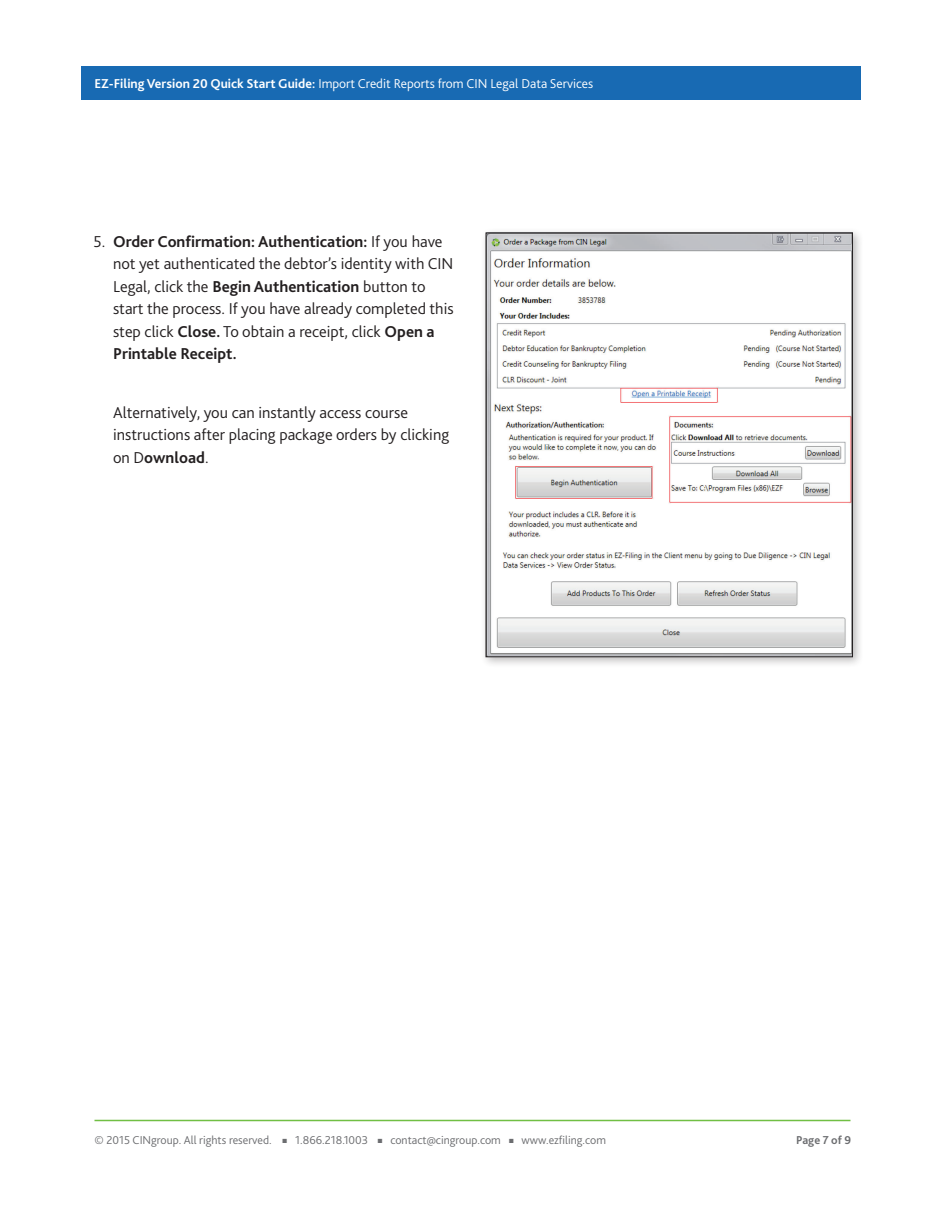
<style>
.page{position:relative;width:945px;height:1215px;background:#fff}
.page>*{position:absolute;margin:0;border:0;box-sizing:border-box;transform-origin:0 0}
.t1{font:300 16.5px/22.5px "Bliss 2";color:#231f20}
.t2{font:300 13.5px "Bliss 2";color:#fff}
.t3{font:300 12px "Bliss 2";color:#6c6d70}
.t4{font:700 12px "Bliss 2";color:#6c6d70}
.s1{font-weight:700}
</style>
<div class="page">
<hr style="left:94px;top:1120px;width:756px;height:1px;background:#71bf44">
<div style="left:82px;top:66px;width:779px;height:33px;background:#186ab3"></div>
<div style="left:481px;top:228px;width:384px;height:441px;background:#231f20;opacity:.3"></div>
<img style="left:488px;top:235px;width:363px;height:420px">
<div style="left:486px;top:233px;width:367px;height:424px;border:1px solid #231f20"></div>
<p class="t2" style="left:94px;top:75px;width:500px"><span class="s1">EZ-Filing Version 20 Quick Start Guide:</span> Import Credit Reports from CIN Legal Data Services</p>
<p class="t1" style="left:113px;top:229px;width:342px;text-indent:-20px">5. <span class="s1">Order Confirmation: Authentication:</span> If you have not yet authenticated the debtor’s identity with CIN Legal, click the <span class="s1">Begin Authentication</span> button to start the process. If you have already completed this step click <span class="s1">Close.</span> To obtain a receipt, click <span class="s1">Open a Printable Receipt.</span></p>
<p class="t1" style="left:113px;top:400px;width:338px">Alternatively, you can instantly access course instructions after placing package orders by clicking on D<span class="s1">ownload</span>.</p>
<p class="t3" style="left:94px;top:1133px;width:513px">© 2015 CINgroup. All rights reserved. ■ 1.866.218.1003 ■ contact@cingroup.com ■ www.ezfiling.com</p>
<p class="t4" style="left:796px;top:1133px;width:57px">Page 7 of 9</p>
</div>
